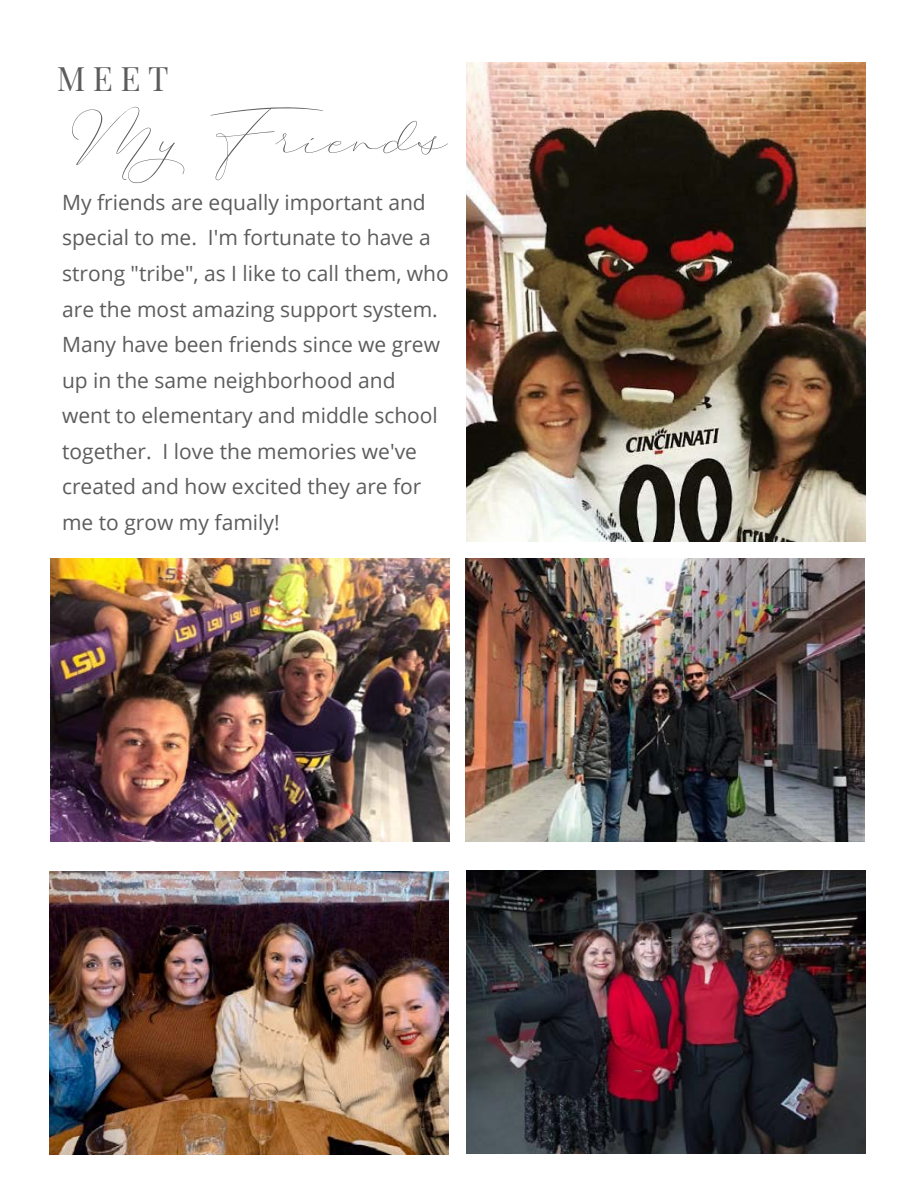
<style>
.page{position:relative;width:918px;height:1188px;background:#fff}
.page>*{position:absolute;margin:0;border:0;box-sizing:border-box;transform-origin:0 0}
.t1{font:90px "Botterill Signature";letter-spacing:.015em;color:#5d5c5d}
.t2{font:33px "Playfair Display";color:#5d5c5d}
.t3{font:21px/35.5px "Open Sans";color:#5d5c5d}
</style>
<div class="page">
<img style="left:466px;top:62px;width:400px;height:480px">
<img style="left:50px;top:559px;width:400px;height:283px">
<img style="left:49px;top:871px;width:400px;height:283px">
<img style="left:465px;top:559px;width:400px;height:283px">
<img style="left:466px;top:871px;width:400px;height:283px">
<h2 class="t2" style="left:57px;top:53px;width:113px">MEET</h2>
<h1 class="t1" style="left:71px;top:93px;width:378px">My Friends</h1>
<p class="t3" style="left:62px;top:184px;width:388px">My friends are equally important and special to me. I'm fortunate to have a strong "tribe", as I like to call them, who are the most amazing support system.<br>Many have been friends since we grew up in the same neighborhood and went to elementary and middle school together. I love the memories we've created and how excited they are for me to grow my family!</p>
</div>
